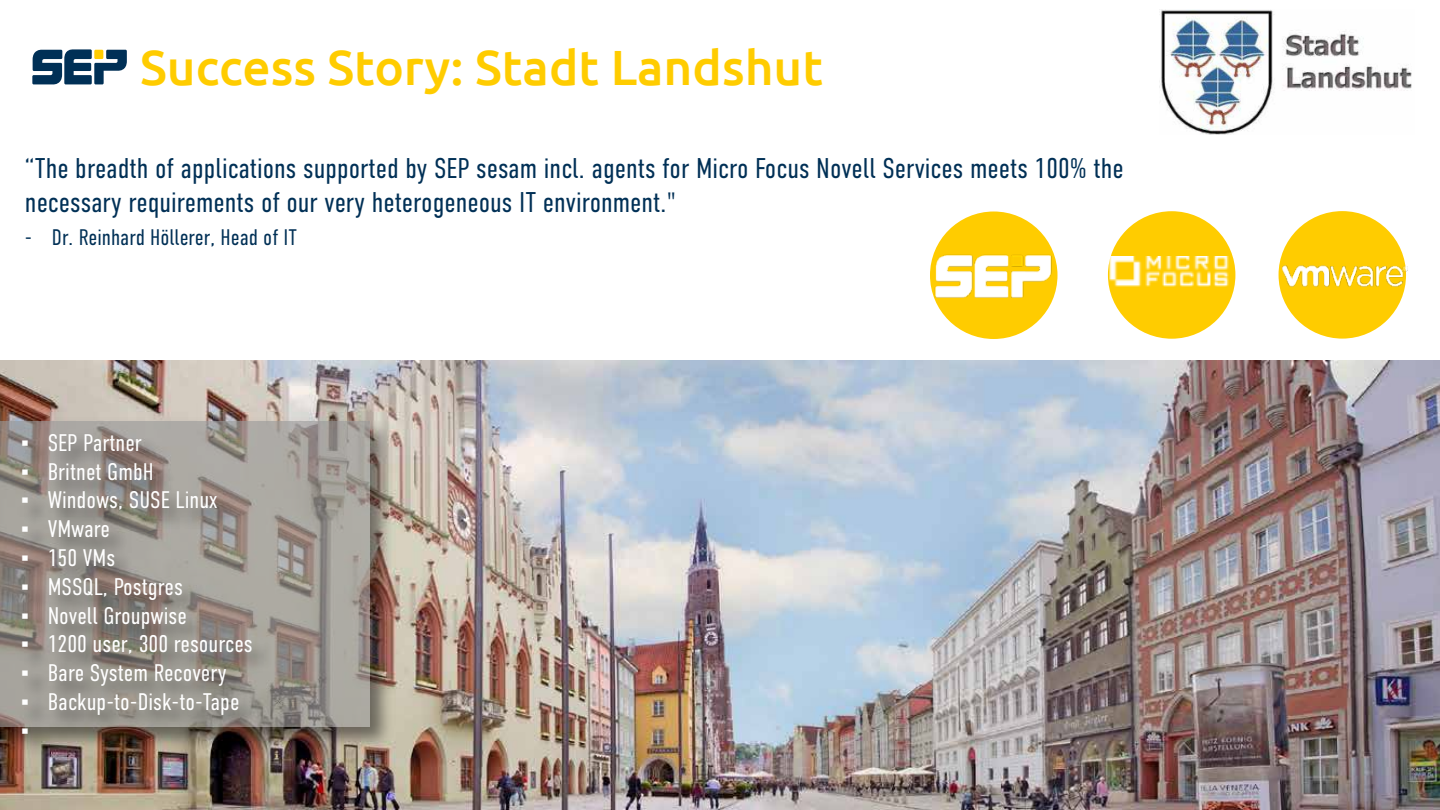
<style>
.page{position:relative;width:1440px;height:810px;background:#fff}
.page>*{position:absolute;margin:0;border:0;box-sizing:border-box;transform-origin:0 0}
.t1{font:500 49.5px "Ubuntu";color:#fc0}
.t2{font:300 28.5px/34.2px "DIN Condensed";color:#003056}
.t3{font:300 24px "DIN Condensed";color:#fff}
.t4{font:24px "Times New Roman";color:#fff}
.t5{font:300 22.5px "DIN Condensed";color:#003056}
.s1{font-family:"Times New Roman";font-weight:400}
</style>
<div class="page">
<img style="left:0;top:361px;width:1440px;height:449px">
<svg style="left:32px;top:49px;width:95px;height:35px"></svg>
<img style="left:0;top:414px;width:399px;height:342px">
<svg style="left:0;top:422px;width:370px;height:306px;background:#98918a"></svg>
<img style="left:12px;top:422px;width:354px;height:378px">
<div style="left:930px;top:212px;width:128px;height:127px;background:#fc0;border-radius:50%"></div>
<img style="left:930px;top:242px;width:128px;height:73px">
<img style="left:1161px;top:9px;width:251px;height:126px">
<svg style="left:1109px;top:211px;width:126px;height:128px"></svg>
<img style="left:1108px;top:256px;width:128px;height:30px">
<svg style="left:1279px;top:211px;width:126px;height:128px"></svg>
<img style="left:1281px;top:262px;width:127px;height:28px">
<h1 class="t1" style="left:140px;top:36px;width:684px">Success Story: Stadt Landshut</h1>
<p class="t2" style="left:25px;top:151px;width:1100px">“The breadth of applications supported by SEP sesam incl. agents for Micro Focus Novell Services meets 100% the necessary requirements of our very heterogeneous IT environment."</p>
<p class="t5" style="left:25px;top:225px;width:274px">- Dr. Reinhard Höllerer, Head of IT</p>
<p class="t3" style="left:21px;top:429px;width:123px"><span class="s1">▪</span> SEP Partner</p>
<p class="t3" style="left:21px;top:458px;width:135px"><span class="s1">▪</span> Britnet GmbH</p>
<p class="t3" style="left:21px;top:487px;width:198px"><span class="s1">▪</span> Windows, SUSE Linux</p>
<p class="t3" style="left:21px;top:515px;width:91px"><span class="s1">▪</span> VMware</p>
<p class="t3" style="left:21px;top:544px;width:96px"><span class="s1">▪</span> 150 VMs</p>
<p class="t3" style="left:21px;top:573px;width:164px"><span class="s1">▪</span> MSSQL, Postgres</p>
<p class="t3" style="left:21px;top:602px;width:168px"><span class="s1">▪</span> Novell Groupwise</p>
<p class="t3" style="left:21px;top:631px;width:234px"><span class="s1">▪</span> 1200 user, 300 resources</p>
<p class="t3" style="left:21px;top:659px;width:207px"><span class="s1">▪</span> Bare System Recovery</p>
<p class="t3" style="left:21px;top:688px;width:220px"><span class="s1">▪</span> Backup-to-Disk-to-Tape</p>
<p class="t4" style="left:21px;top:715px;width:10px">▪</p>
</div>
